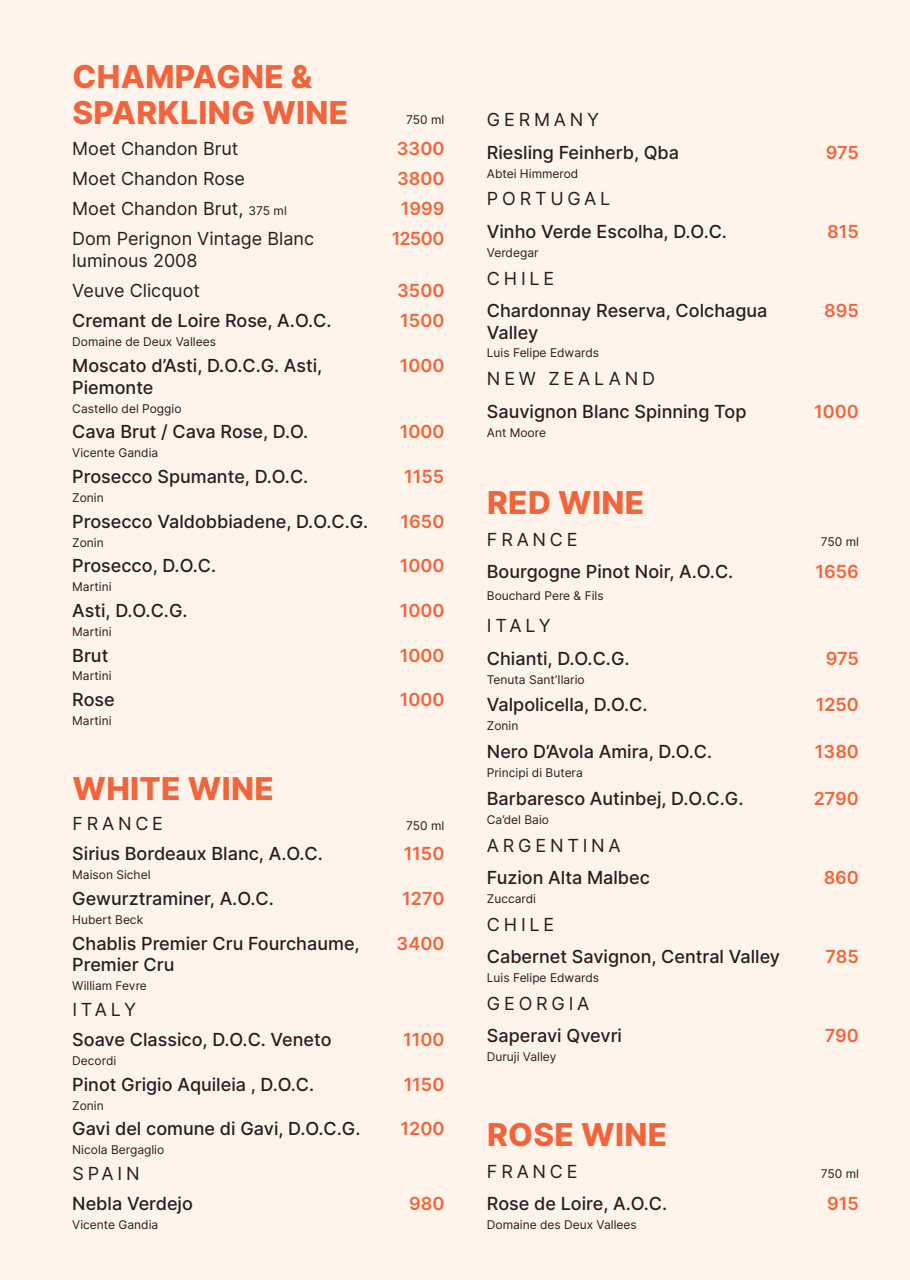
<style>
.page{position:relative;width:910px;height:1280px;background:#fef4eb}
.page>*{position:absolute;margin:0;border:0;box-sizing:border-box;transform-origin:0 0}
.t1{font:800 31.5px/36px "Inter";letter-spacing:.01em;color:#f2653c}
.t2{font:500 18px/21.6px "Inter";color:#231f20}
.t3{font:18px/21.6px "Inter";color:#231f20}
.t4{font:600 18px "Inter";color:#f2653c}
.t5{font:18px "Inter";letter-spacing:.21em;color:#231f20}
.t6{font:12px "Inter";color:#231f20}
.s1{font-size:12px}
</style>
<div class="page">
<p class="t1" style="left:72px;top:58px;width:277px">CHAMPAGNE &amp;<br>SPARKLING WINE</p>
<p class="t6" style="left:406px;top:111px;width:40px">750 ml</p>
<p class="t3" style="left:72px;top:137px;width:168px">Moet Chandon Brut</p>
<p class="t4" style="left:397px;top:135px;width:49px">3300</p>
<p class="t3" style="left:72px;top:167px;width:174px">Moet Chandon Rose</p>
<p class="t4" style="left:397px;top:165px;width:49px">3800</p>
<p class="t3" style="left:72px;top:197px;width:216px">Moet Chandon Brut, <span class="s1">375 ml</span></p>
<p class="t4" style="left:401px;top:195px;width:45px">1999</p>
<p class="t3" style="left:72px;top:228px;width:243px">Dom Perignon Vintage Blanc luminous 2008</p>
<p class="t4" style="left:392px;top:226px;width:54px">12500</p>
<p class="t3" style="left:72px;top:279px;width:129px">Veuve Clicquot</p>
<p class="t4" style="left:397px;top:278px;width:49px">3500</p>
<p class="t2" style="left:72px;top:310px;width:261px">Cremant de Loire Rose, A.O.C.</p>
<p class="t6" style="left:72px;top:333px;width:145px">Domaine de Deux Vallees</p>
<p class="t4" style="left:400px;top:308px;width:46px">1500</p>
<p class="t2" style="left:72px;top:354px;width:252px">Moscato d’Asti, D.O.C.G. Asti,<br>Piemonte</p>
<p class="t6" style="left:72px;top:399px;width:111px">Castello del Poggio</p>
<p class="t4" style="left:400px;top:352px;width:46px">1000</p>
<p class="t2" style="left:72px;top:421px;width:237px">Cava Brut / Cava Rose, D.O.</p>
<p class="t6" style="left:72px;top:444px;width:88px">Vicente Gandia</p>
<p class="t4" style="left:400px;top:419px;width:46px">1000</p>
<p class="t2" style="left:72px;top:465px;width:238px">Prosecco Spumante, D.O.C.</p>
<p class="t6" style="left:72px;top:489px;width:33px">Zonin</p>
<p class="t4" style="left:404px;top:463px;width:42px">1155</p>
<p class="t2" style="left:72px;top:510px;width:298px">Prosecco Valdobbiadene, D.O.C.G.</p>
<p class="t6" style="left:72px;top:533px;width:33px">Zonin</p>
<p class="t4" style="left:401px;top:508px;width:45px">1650</p>
<p class="t2" style="left:72px;top:554px;width:145px">Prosecco, D.O.C.</p>
<p class="t6" style="left:72px;top:578px;width:41px">Martini</p>
<p class="t4" style="left:400px;top:553px;width:46px">1000</p>
<p class="t2" style="left:72px;top:599px;width:117px">Asti, D.O.C.G.</p>
<p class="t6" style="left:72px;top:623px;width:41px">Martini</p>
<p class="t4" style="left:400px;top:597px;width:46px">1000</p>
<p class="t2" style="left:72px;top:644px;width:38px">Brut</p>
<p class="t6" style="left:72px;top:667px;width:41px">Martini</p>
<p class="t4" style="left:400px;top:642px;width:46px">1000</p>
<p class="t2" style="left:72px;top:688px;width:44px">Rose</p>
<p class="t6" style="left:72px;top:712px;width:41px">Martini</p>
<p class="t4" style="left:400px;top:686px;width:46px">1000</p>
<p class="t1" style="left:72px;top:770px;width:203px">WHITE WINE</p>
<p class="t3" style="left:72px;top:812px;width:92px">FRANCE</p>
<p class="t6" style="left:406px;top:817px;width:40px">750 ml</p>
<p class="t2" style="left:72px;top:843px;width:252px">Sirius Bordeaux Blanc, A.O.C.</p>
<p class="t6" style="left:72px;top:866px;width:80px">Maison Sichel</p>
<p class="t4" style="left:404px;top:841px;width:42px">1150</p>
<p class="t2" style="left:72px;top:887px;width:203px">Gewurztraminer, A.O.C.</p>
<p class="t6" style="left:72px;top:911px;width:72px">Hubert Beck</p>
<p class="t2" style="left:72px;top:932px;width:289px">Chablis Premier Cru Fourchaume,<br>Premier Cru</p>
<p class="t6" style="left:72px;top:977px;width:76px">William Fevre</p>
<p class="t3" style="left:72px;top:998px;width:65px">ITALY</p>
<p class="t2" style="left:72px;top:1028px;width:261px">Soave Classico, D.O.C. Veneto</p>
<p class="t6" style="left:72px;top:1052px;width:46px">Decordi</p>
<p class="t2" style="left:72px;top:1073px;width:243px">Pinot Grigio Aquileia , D.O.C.</p>
<p class="t6" style="left:72px;top:1097px;width:33px">Zonin</p>
<p class="t2" style="left:72px;top:1118px;width:290px">Gavi del comune di Gavi, D.O.C.G.</p>
<p class="t6" style="left:72px;top:1141px;width:94px">Nicola Bergaglio</p>
<p class="t3" style="left:72px;top:1162px;width:69px">SPAIN</p>
<p class="t2" style="left:72px;top:1192px;width:122px">Nebla Verdejo</p>
<p class="t6" style="left:72px;top:1216px;width:88px">Vicente Gandia</p>
<p class="t4" style="left:402px;top:885px;width:44px">1270</p>
<p class="t4" style="left:397px;top:930px;width:49px">3400</p>
<p class="t4" style="left:403px;top:1026px;width:43px">1100</p>
<p class="t4" style="left:404px;top:1071px;width:42px">1150</p>
<p class="t4" style="left:400px;top:1116px;width:45px">1200</p>
<p class="t4" style="left:409px;top:1191px;width:37px">980</p>
<p class="t5" style="left:487px;top:107px;width:114px">GERMANY</p>
<p class="t2" style="left:487px;top:141px;width:194px">Riesling Feinherb, Qba</p>
<p class="t6" style="left:487px;top:164px;width:93px">Abtei Himmerod</p>
<p class="t5" style="left:487px;top:186px;width:125px">PORTUGAL</p>
<p class="t2" style="left:487px;top:220px;width:242px">Vinho Verde Escolha, D.O.C.</p>
<p class="t6" style="left:487px;top:244px;width:53px">Verdegar</p>
<p class="t3" style="left:487px;top:267px;width:69px">CHILE</p>
<p class="t2" style="left:487px;top:299px;width:282px">Chardonnay Reserva, Colchagua<br>Valley</p>
<p class="t6" style="left:487px;top:344px;width:114px">Luis Felipe Edwards</p>
<p class="t5" style="left:487px;top:366px;width:170px">NEW ZEALAND</p>
<p class="t2" style="left:487px;top:400px;width:261px">Sauvignon Blanc Spinning Top</p>
<p class="t6" style="left:487px;top:423px;width:61px">Ant Moore</p>
<p class="t4" style="left:826px;top:139px;width:35px">975</p>
<p class="t4" style="left:827px;top:218px;width:33px">815</p>
<p class="t4" style="left:824px;top:297px;width:36px">895</p>
<p class="t4" style="left:814px;top:398px;width:46px">1000</p>
<p class="t1" style="left:487px;top:483px;width:159px">RED WINE</p>
<p class="t3" style="left:487px;top:528px;width:92px">FRANCE</p>
<p class="t6" style="left:821px;top:533px;width:40px">750 ml</p>
<p class="t2" style="left:487px;top:560px;width:248px">Bourgogne Pinot Noir, A.O.C.</p>
<p class="t6" style="left:487px;top:587px;width:118px">Bouchard Pere &amp; Fils</p>
<p class="t4" style="left:816px;top:559px;width:45px">1656</p>
<p class="t3" style="left:487px;top:614px;width:65px">ITALY</p>
<p class="t2" style="left:487px;top:647px;width:144px">Chianti, D.O.C.G.</p>
<p class="t6" style="left:487px;top:670px;width:99px">Tenuta Sant’Ilario</p>
<p class="t2" style="left:487px;top:694px;width:162px">Valpolicella, D.O.C.</p>
<p class="t6" style="left:487px;top:717px;width:33px">Zonin</p>
<p class="t2" style="left:487px;top:740px;width:227px">Nero D’Avola Amira, D.O.C.</p>
<p class="t6" style="left:487px;top:764px;width:97px">Principi di Butera</p>
<p class="t2" style="left:487px;top:787px;width:258px">Barbaresco Autinbej, D.O.C.G.</p>
<p class="t6" style="left:487px;top:811px;width:64px">Ca’del Baio</p>
<p class="t5" style="left:487px;top:832px;width:135px">ARGENTINA</p>
<p class="t2" style="left:487px;top:866px;width:165px">Fuzion Alta Malbec</p>
<p class="t6" style="left:487px;top:890px;width:51px">Zuccardi</p>
<p class="t3" style="left:487px;top:913px;width:69px">CHILE</p>
<p class="t2" style="left:487px;top:945px;width:295px">Cabernet Savignon, Central Valley</p>
<p class="t6" style="left:487px;top:969px;width:114px">Luis Felipe Edwards</p>
<p class="t5" style="left:487px;top:990px;width:104px">GEORGIA</p>
<p class="t2" style="left:487px;top:1025px;width:137px">Saperavi Qvevri</p>
<p class="t6" style="left:487px;top:1048px;width:71px">Duruji Valley</p>
<p class="t4" style="left:826px;top:645px;width:35px">975</p>
<p class="t4" style="left:816px;top:692px;width:45px">1250</p>
<p class="t4" style="left:815px;top:738px;width:46px">1380</p>
<p class="t4" style="left:814px;top:785px;width:47px">2790</p>
<p class="t4" style="left:824px;top:864px;width:37px">860</p>
<p class="t4" style="left:826px;top:943px;width:35px">785</p>
<p class="t4" style="left:825px;top:1023px;width:36px">790</p>
<p class="t1" style="left:487px;top:1116px;width:182px">ROSE WINE</p>
<p class="t3" style="left:487px;top:1160px;width:92px">FRANCE</p>
<p class="t6" style="left:821px;top:1165px;width:40px">750 ml</p>
<p class="t2" style="left:487px;top:1193px;width:182px">Rose de Loire, A.O.C.</p>
<p class="t6" style="left:487px;top:1216px;width:151px">Domaine des Deux Vallees</p>
<p class="t4" style="left:827px;top:1191px;width:33px">915</p>
</div>
